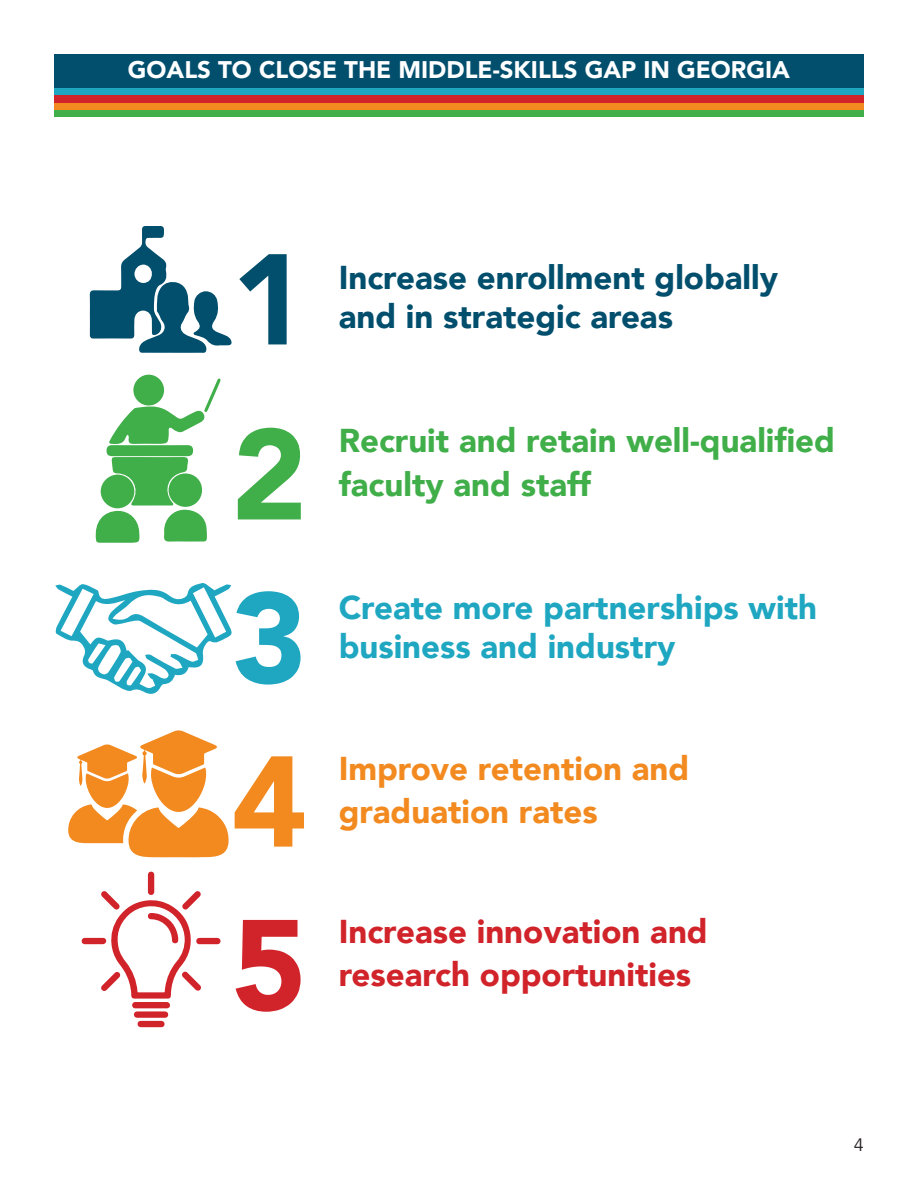
<style>
.page{position:relative;width:918px;height:1188px;background:#fff}
.page>*{position:absolute;margin:0;border:0;box-sizing:border-box;transform-origin:0 0}
.t1{font:900 127.5px "Avenir";color:#014e6d}
.t2{font:900 127.5px "Avenir";color:#40ae49}
.t3{font:900 127.5px "Avenir";color:#1fa7c2}
.t4{font:900 127.5px "Avenir";color:#f28a20}
.t5{font:900 127.5px "Avenir";color:#d1232a}
.t6{font:900 33px "Avenir";color:#014e6d}
.t7{font:900 33px/43.2px "Avenir";color:#40ae49}
.t8{font:900 33px/39.6px "Avenir";color:#1fa7c2}
.t9{font:900 33px "Avenir";color:#d1232a}
.t10{font:900 33px "Avenir";color:#f28a20}
.t11{font:900 24px "Avenir";color:#fff}
.t12{font:18px "Avenir";color:#231f20}
</style>
<div class="page">
<svg style="left:90px;top:226px;width:142px;height:127px"></svg>
<div style="left:133px;top:375px;width:31px;height:31px;background:#40ae49;border-radius:50%"></div>
<svg style="left:95px;top:378px;width:126px;height:165px"></svg>
<svg style="left:55px;top:583px;width:177px;height:111px"></svg>
<svg style="left:68px;top:730px;width:161px;height:127px"></svg>
<svg style="left:81px;top:871px;width:140px;height:156px"></svg>
<div style="left:54px;top:54px;width:810px;height:35px;background:#014e6d"></div>
<div style="left:54px;top:110px;width:810px;height:7px;background:#40ae49"></div>
<div style="left:54px;top:88px;width:810px;height:7px;background:#1fa7c2"></div>
<div style="left:54px;top:102px;width:810px;height:8px;background:#f28a20"></div>
<div style="left:54px;top:95px;width:810px;height:7px;background:#d1232a"></div>
<p class="t11" style="left:128px;top:49px;width:664px">GOALS TO CLOSE THE MIDDLE-SKILLS GAP IN GEORGIA</p>
<p class="t1" style="left:232px;top:191px;width:77px">1</p>
<p class="t2" style="left:232px;top:366px;width:77px">2</p>
<p class="t3" style="left:232px;top:529px;width:77px">3</p>
<p class="t4" style="left:232px;top:693px;width:77px">4</p>
<p class="t5" style="left:232px;top:857px;width:77px">5</p>
<p class="t6" style="left:339px;top:249px;width:441px">Increase enrollment globally</p>
<p class="t6" style="left:339px;top:289px;width:336px">and in strategic areas</p>
<p class="t7" style="left:339px;top:418px;width:498px">Recruit and retain well-qualified faculty and staff</p>
<p class="t8" style="left:339px;top:586px;width:480px">Create more partnerships with business and industry</p>
<p class="t10" style="left:339px;top:740px;width:352px">Improve retention and</p>
<p class="t10" style="left:339px;top:783px;width:261px">graduation rates</p>
<p class="t9" style="left:339px;top:903px;width:371px">Increase innovation and</p>
<p class="t9" style="left:339px;top:947px;width:354px">research opportunities</p>
<p class="t12" style="left:854px;top:1134px;width:12px">4</p>
</div>
